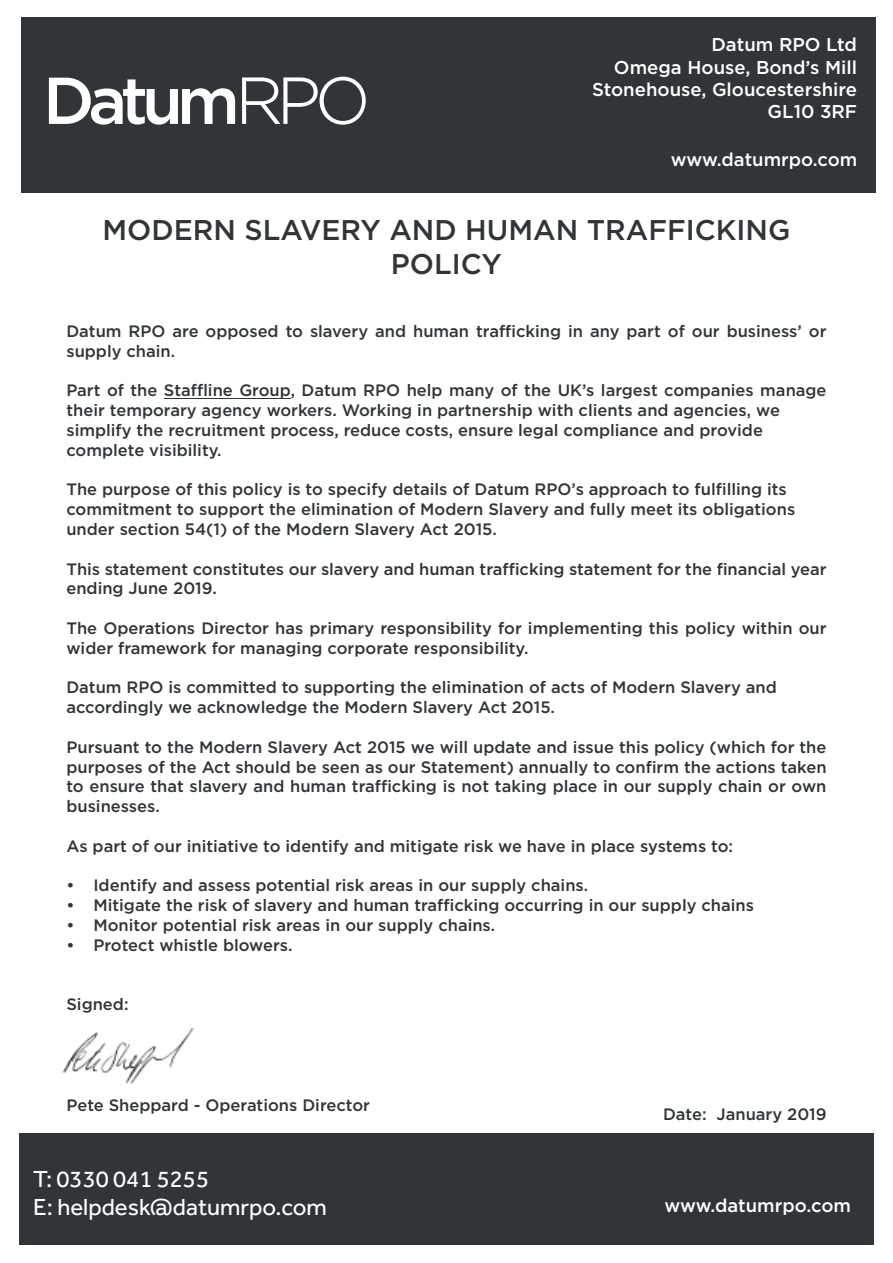
<style>
.page{position:relative;width:893px;height:1263px;background:#fff}
.page>*{position:absolute;margin:0;border:0;box-sizing:border-box;transform-origin:0 0}
.t1{font:500 28.5px/34.2px "Gotham";color:#313538;text-align:center}
.t2{font:24px "Effra";color:#fff}
.t3{font:500 18.6px "Gotham";color:#fff}
.t4{font:500 18.45px "Gotham";color:#fff}
.t5{font:500 16.5px/19.8px "Gotham";color:#313538}
</style>
<div class="page">
<div style="left:19px;top:1133px;width:855px;height:111px;background:#313538"></div>
<div style="left:21px;top:17px;width:855px;height:175px;background:#313538"></div>
<svg style="left:49px;top:78px;width:186px;height:47px"></svg>
<svg style="left:242px;top:77px;width:124px;height:48px"></svg>
<hr style="left:164px;top:398px;width:127px;height:1px;background:#313538">
<img style="left:62px;top:1028px;width:132px;height:56px">
<p class="t3" style="left:711px;top:34px;width:147px">Datum RPO Ltd</p>
<p class="t3" style="left:614px;top:56px;width:245px">Omega House, Bond’s Mill</p>
<p class="t3" style="left:592px;top:79px;width:267px">Stonehouse, Gloucestershire</p>
<p class="t3" style="left:768px;top:101px;width:91px">GL10 3RF</p>
<p class="t4" style="left:671px;top:149px;width:188px">www.datumrpo.com</p>
<p class="t1" style="left:103px;top:212px;width:689px">MODERN SLAVERY AND HUMAN TRAFFICKING<br>POLICY</p>
<p class="t5" style="left:66px;top:321px;width:762px">Datum RPO are opposed to slavery and human trafficking in any part of our business’ or supply chain.</p>
<p class="t5" style="left:66px;top:380px;width:762px">Part of the Staffline Group, Datum RPO help many of the UK’s largest companies manage their temporary agency workers. Working in partnership with clients and agencies, we</p>
<p class="t5" style="left:66px;top:420px;width:698px">simplify the recruitment process, reduce costs, ensure legal compliance and provide</p>
<p class="t5" style="left:66px;top:440px;width:157px">complete visibility.</p>
<p class="t5" style="left:66px;top:479px;width:722px">The purpose of this policy is to specify details of Datum RPO’s approach to fulfilling its</p>
<p class="t5" style="left:66px;top:499px;width:730px">commitment to support the elimination of Modern Slavery and fully meet its obligations</p>
<p class="t5" style="left:66px;top:519px;width:432px">under section 54(1) of the Modern Slavery Act 2015.</p>
<p class="t5" style="left:66px;top:558px;width:762px">This statement constitutes our slavery and human trafficking statement for the financial year ending June 2019.</p>
<p class="t5" style="left:66px;top:618px;width:762px">The Operations Director has primary responsibility for implementing this policy within our wider framework for managing corporate responsibility.</p>
<p class="t5" style="left:66px;top:677px;width:712px">Datum RPO is committed to supporting the elimination of acts of Modern Slavery and</p>
<p class="t5" style="left:66px;top:697px;width:490px">accordingly we acknowledge the Modern Slavery Act 2015.</p>
<p class="t5" style="left:66px;top:737px;width:762px;text-align:justify">Pursuant to the Modern Slavery Act 2015 we will update and issue this policy (which for the purposes of the Act should be seen as our Statement) annually to confirm the actions taken to ensure that slavery and human trafficking is not taking place in our supply chain or own businesses.</p>
<p class="t5" style="left:66px;top:836px;width:668px">As part of our initiative to identify and mitigate risk we have in place systems to:</p>
<p class="t5" style="left:66px;top:875px;width:523px">• Identify and assess potential risk areas in our supply chains.</p>
<p class="t5" style="left:66px;top:895px;width:689px">• Mitigate the risk of slavery and human trafficking occurring in our supply chains</p>
<p class="t5" style="left:66px;top:915px;width:430px">• Monitor potential risk areas in our supply chains.</p>
<p class="t5" style="left:66px;top:935px;width:228px">• Protect whistle blowers.</p>
<p class="t5" style="left:66px;top:994px;width:64px">Signed:</p>
<p class="t5" style="left:66px;top:1095px;width:305px">Pete Sheppard - Operations Director</p>
<p class="t2" style="left:33px;top:1164px;width:177px">T: 0330 041 5255</p>
<p class="t2" style="left:33px;top:1193px;width:295px">E: helpdesk@datumrpo.com</p>
<p class="t5" style="left:663px;top:1104px;width:165px">Date: January 2019</p>
<p class="t4" style="left:664px;top:1195px;width:188px">www.datumrpo.com</p>
</div>
